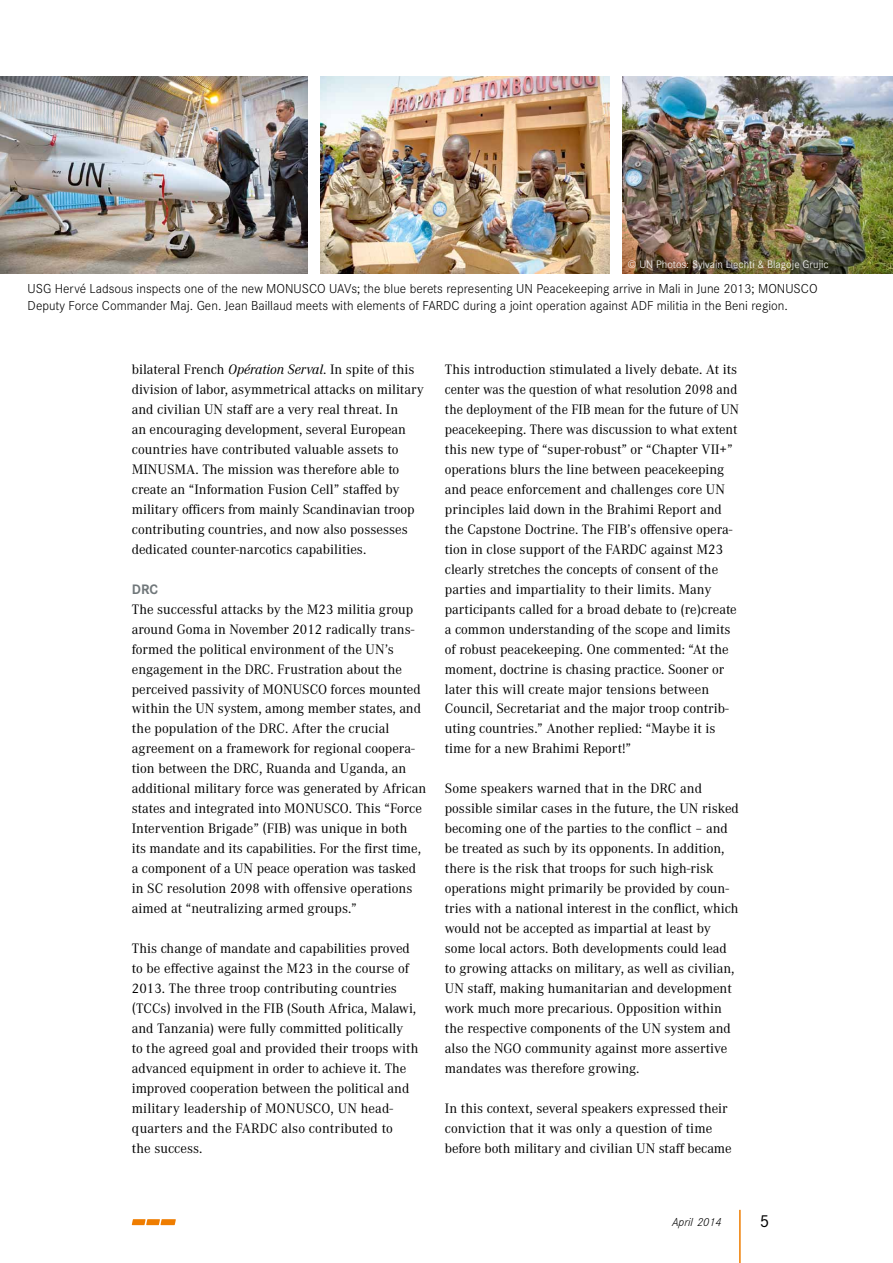
<style>
.page{position:relative;width:893px;height:1263px;background:#fff}
.page>*{position:absolute;margin:0;border:0;box-sizing:border-box;transform-origin:0 0}
.t1{font:18px "Corporate S";color:#000}
.t2{font:14.25px/20px "Corporate A";color:#000}
.t3{font:700 14.25px "Corporate S";color:#70777a}
.t4{font:300 13.5px/16.5px "Corporate S";color:#000}
.t5{font:italic 300 12px "Corporate S";color:#000}
.t6{font:300 11.25px "Corporate S";color:#fff}
.s1{font-style:italic}
</style>
<div class="page">
<svg style="left:132px;top:1219px;width:44px;height:6px"></svg>
<hr style="left:739px;top:1210px;width:2px;height:53px;background:#ef7d00">
<img style="left:320px;top:77px;width:289px;height:197px">
<img style="left:622px;top:77px;width:271px;height:197px">
<img style="left:0;top:77px;width:308px;height:197px">
<p class="t6" style="left:628px;top:257px;width:203px">© UN Photos: Sylvain Liechti &amp; Blagoje Grujic</p>
<p class="t4" style="left:28px;top:280px;width:791px">USG Hervé Ladsous inspects one of the new MONUSCO UAVs; the blue berets representing UN Peacekeeping arrive in Mali in June 2013; MONUSCO<br>Deputy Force Commander Maj. Gen. Jean Baillaud meets with elements of FARDC during a joint operation against ADF militia in the Beni region.</p>
<p class="t2" style="left:132px;top:359px;width:294px">bilateral French <span class="s1">Opération Serval</span>. In spite of this division of labor, asymmetrical attacks on military and civilian UN staff are a very real threat. In<br>an encouraging development, several European countries have contributed valuable assets to MINUSMA. The mission was therefore able to create an “Information Fusion Cell” staffed by military officers from mainly Scandinavian troop contributing countries, and now also possesses dedicated counter-narcotics capabilities.</p>
<p class="t3" style="left:132px;top:579px;width:28px">DRC</p>
<p class="t2" style="left:132px;top:598px;width:296px">The successful attacks by the M23 militia group around Goma in November 2012 radically trans&shy;formed the political environment of the UN’s engagement in the DRC. Frustration about the perceived passivity of MONUSCO forces mounted within the UN system, among member states, and the population of the DRC. After the crucial agreement on a framework for regional coopera&shy;tion between the DRC, Ruanda and Uganda, an additional military force was generated by African states and integrated into MONUSCO. This “Force Intervention Brigade” (FIB) was unique in both<br>its mandate and its capabilities. For the first time, a component of a UN peace operation was tasked in SC resolution 2098 with offensive operations aimed at “neutralizing armed groups.”</p>
<p class="t2" style="left:132px;top:938px;width:288px">This change of mandate and capabilities proved to be effective against the M23 in the course of 2013. The three troop contributing countries (TCCs) involved in the FIB (South Africa, Malawi, and Tanzania) were fully committed politically<br>to the agreed goal and provided their troops with advanced equipment in order to achieve it. The improved cooperation between the political and military leadership of MONUSCO, UN head&shy;quarters and the FARDC also contributed to<br>the success.</p>
<p class="t2" style="left:445px;top:358px;width:296px">This introduction stimulated a lively debate. At its center was the question of what resolution 2098 and the deployment of the FIB mean for the future of UN peacekeeping. There was discussion to what extent this new type of “super-robust” or “Chapter VII+” operations blurs the line between peacekeeping and peace enforcement and challenges core UN principles laid down in the Brahimi Report and the Capstone Doctrine. The FIB’s offensive opera&shy;tion in close support of the FARDC against M23 clearly stretches the concepts of consent of the parties and impartiality to their limits. Many participants called for a broad debate to (re)create a common understanding of the scope and limits of robust peacekeeping. One commented: “At the moment, doctrine is chasing practice. Sooner or later this will create major tensions between Council, Secretariat and the major troop contrib&shy;uting countries.” Another replied: “Maybe it is time for a new Brahimi Report!”</p>
<p class="t2" style="left:445px;top:778px;width:295px">Some speakers warned that in the DRC and possible similar cases in the future, the UN risked becoming one of the parties to the conflict – and be treated as such by its opponents. In addition, there is the risk that troops for such high-risk operations might primarily be provided by coun&shy;tries with a national interest in the conflict, which would not be accepted as impartial at least by some local actors. Both developments could lead to growing attacks on military, as well as civilian, UN staff, making humanitarian and development work much more precarious. Opposition within the respective components of the UN system and also the NGO community against more assertive mandates was therefore growing.</p>
<p class="t2" style="left:445px;top:1098px;width:288px">In this context, several speakers expressed their conviction that it was only a question of time before both military and civilian UN staff became</p>
<p class="t5" style="left:672px;top:1215px;width:51px">April 2014</p>
<p class="t1" style="left:760px;top:1209px;width:11px">5</p>
</div>
